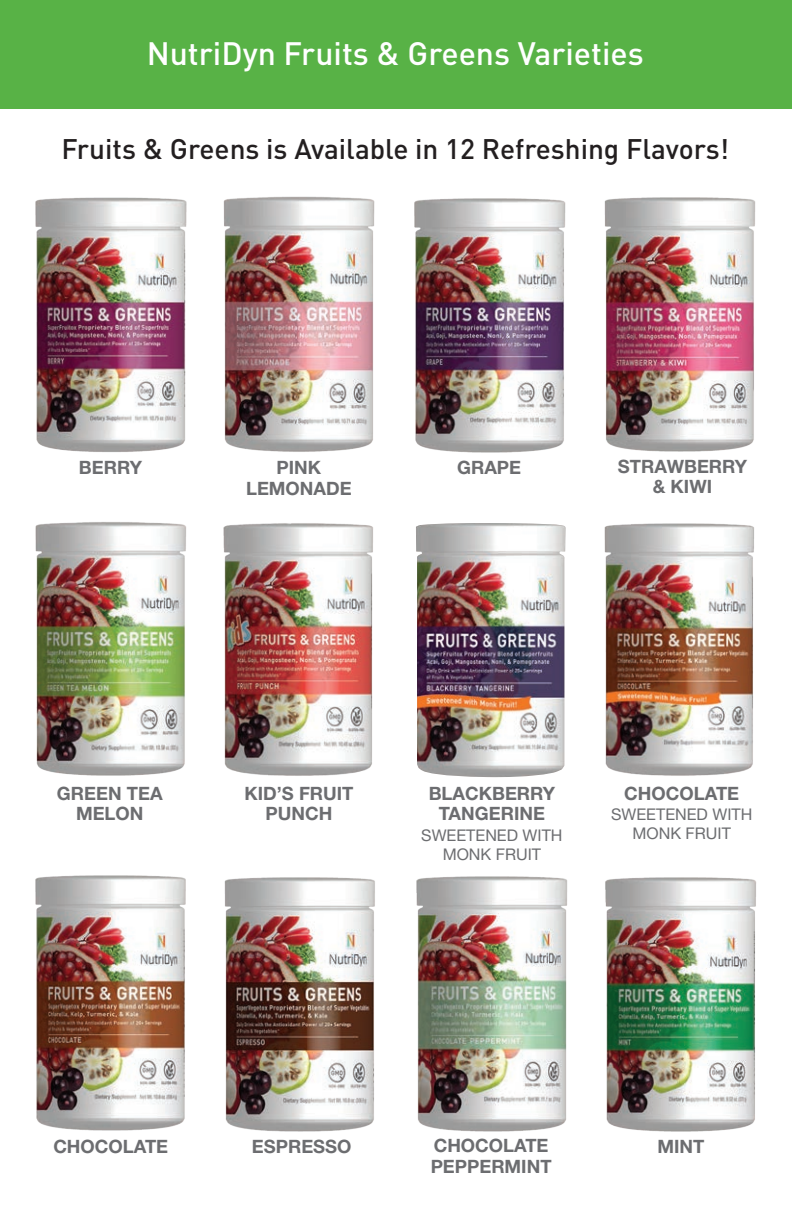
<style>
.page{position:relative;width:792px;height:1224px;background:#fff}
.page>*{position:absolute;margin:0;border:0;box-sizing:border-box;transform-origin:0 0}
.t1{font:500 32px "DIN";color:#fff}
.t2{font:500 28px "DIN";color:#231f20}
.t3{font:700 18.4px/20.8px "Helvetica Neue LT Std";color:#6c6d70;text-align:center}
.t4{font:16.2px/18.4px "Helvetica Neue LT Std";color:#6c6d70;text-align:center}
</style>
<div class="page">
<div style="left:0;top:0;width:792px;height:109px;background:#58b246"></div>
<img style="left:416px;top:876px;width:152px;height:256px">
<img style="left:224px;top:877px;width:151px;height:255px">
<img style="left:605px;top:877px;width:152px;height:255px">
<img style="left:35px;top:197px;width:152px;height:255px">
<img style="left:414px;top:198px;width:152px;height:255px">
<img style="left:223px;top:196px;width:152px;height:256px">
<img style="left:604px;top:197px;width:152px;height:255px">
<img style="left:35px;top:522px;width:151px;height:254px">
<img style="left:604px;top:523px;width:150px;height:253px">
<img style="left:416px;top:523px;width:150px;height:255px">
<img style="left:223px;top:523px;width:150px;height:253px">
<img style="left:35px;top:875px;width:151px;height:256px">
<p class="t1" style="left:147px;top:33px;width:499px">NutriDyn Fruits &amp; Greens Varieties</p>
<p class="t2" style="left:61px;top:131px;width:669px">Fruits &amp; Greens is Available in 12 Refreshing Flavors!</p>
<p class="t3" style="left:79px;top:457px;width:65px">BERRY</p>
<p class="t3" style="left:246px;top:457px;width:107px">PINK<br>LEMONADE</p>
<p class="t3" style="left:457px;top:457px;width:66px">GRAPE</p>
<p class="t3" style="left:618px;top:455px;width:131px">STRAWBERRY &amp; KIWI</p>
<p class="t3" style="left:57px;top:782px;width:107px">GREEN TEA<br>MELON</p>
<p class="t3" style="left:244px;top:782px;width:111px">KID’S FRUIT<br>PUNCH</p>
<p class="t3" style="left:429px;top:782px;width:128px">BLACKBERRY<br>TANGERINE</p>
<p class="t4" style="left:421px;top:826px;width:143px">SWEETENED WITH<br>MONK FRUIT</p>
<p class="t3" style="left:624px;top:782px;width:116px">CHOCOLATE</p>
<p class="t4" style="left:611px;top:805px;width:143px">SWEETENED WITH<br>MONK FRUIT</p>
<p class="t3" style="left:53px;top:1135px;width:116px">CHOCOLATE</p>
<p class="t3" style="left:252px;top:1135px;width:101px">ESPRESSO</p>
<p class="t3" style="left:434px;top:1135px;width:116px">CHOCOLATE</p>
<p class="t3" style="left:431px;top:1155px;width:122px">PEPPERMINT</p>
<p class="t3" style="left:657px;top:1135px;width:48px">MINT</p>
</div>
